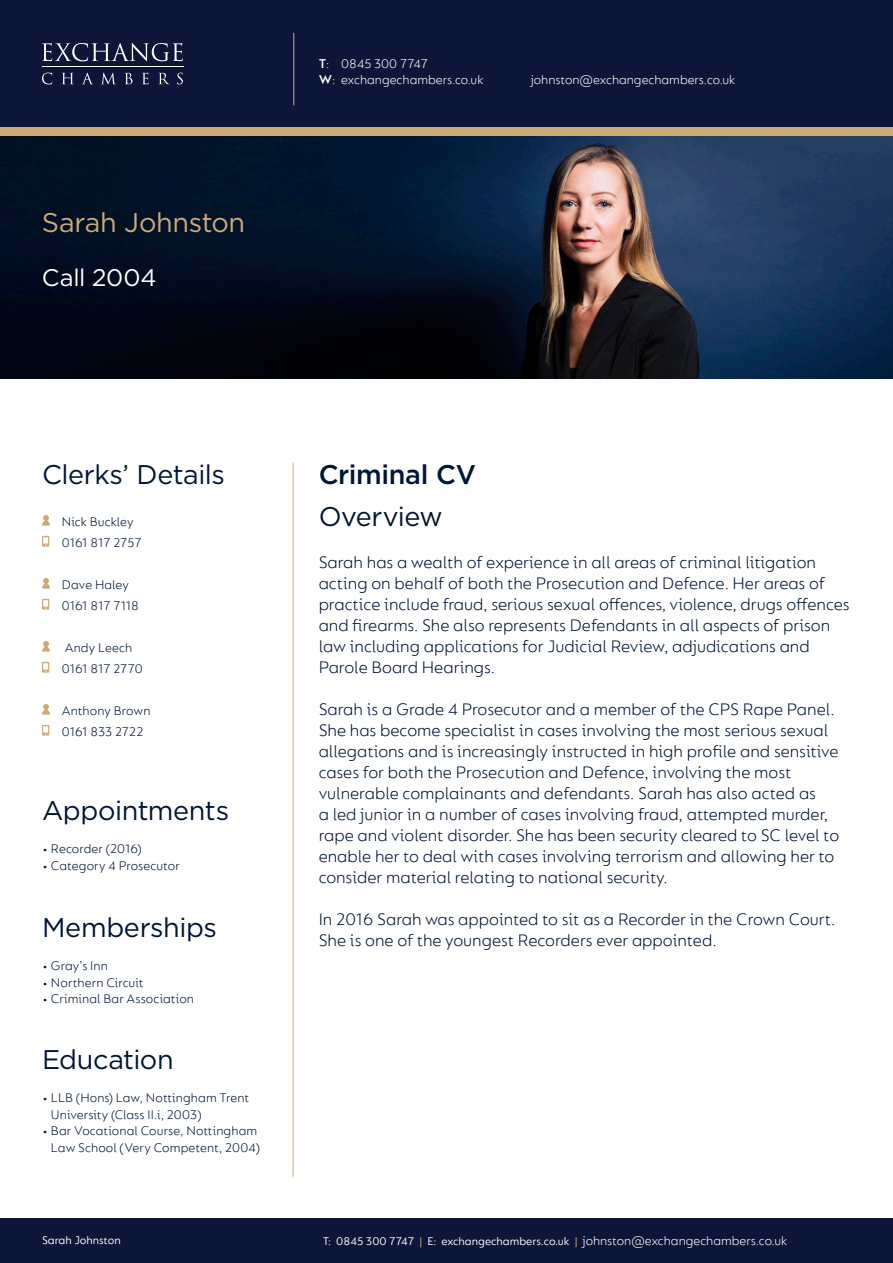
<style>
.page{position:relative;width:893px;height:1263px;background:#fff}
.page>*{position:absolute;margin:0;border:0;box-sizing:border-box;transform-origin:0 0}
.t1{font:27px "Gotham";letter-spacing:-.015em;color:#001537}
.t2{font:27px "Gotham";letter-spacing:-.015em;color:#cbaa76}
.t3{font:500 27px "Gotham";letter-spacing:-.01em;color:#001537}
.t4{font:24px "Gotham";letter-spacing:-.01em;color:#fff}
.t5{font:300 18px/21px "FS Lucas";color:#001537}
.t6{font:300 13.5px/21px "FS Lucas";letter-spacing:.005em;color:#001537}
.t7{font:300 13.5px/16.2px "FS Lucas";color:#fff}
.t8{font:12px "FS Lucas";color:#fff}
.s1{font-weight:600}
.s2{color:#cbaa76}
</style>
<div class="page">
<div style="left:0;top:64px;width:893px;height:72px;background:#cbaa76"></div>
<div style="left:0;top:0;width:893px;height:127px;background:#0d1638"></div>
<div style="left:0;top:1219px;width:893px;height:44px;background:#0d1638"></div>
<hr style="left:42px;top:67px;width:142px;height:1px;background:#fff">
<svg style="left:42px;top:43px;width:141px;height:18px"></svg>
<svg style="left:42px;top:73px;width:10px;height:11px"></svg>
<svg style="left:62px;top:73px;width:11px;height:11px"></svg>
<svg style="left:82px;top:73px;width:11px;height:11px"></svg>
<svg style="left:102px;top:73px;width:13px;height:11px"></svg>
<svg style="left:125px;top:73px;width:8px;height:11px"></svg>
<svg style="left:142px;top:73px;width:7px;height:11px"></svg>
<svg style="left:159px;top:73px;width:10px;height:11px"></svg>
<svg style="left:177px;top:73px;width:6px;height:11px"></svg>
<hr style="left:293px;top:33px;width:1px;height:73px;background:#cbaa76">
<hr style="left:293px;top:463px;width:1px;height:714px;background:#cbaa76">
<img style="left:0;top:136px;width:893px;height:242px">
<svg style="left:42px;top:536px;width:7px;height:11px"></svg>
<svg style="left:42px;top:599px;width:7px;height:11px"></svg>
<svg style="left:42px;top:662px;width:7px;height:11px"></svg>
<svg style="left:42px;top:515px;width:8px;height:11px"></svg>
<svg style="left:42px;top:578px;width:8px;height:11px"></svg>
<svg style="left:42px;top:641px;width:8px;height:11px"></svg>
<svg style="left:42px;top:725px;width:7px;height:11px"></svg>
<svg style="left:42px;top:704px;width:8px;height:11px"></svg>
<p class="t2" style="left:42px;top:205px;width:205px">Sarah Johnston</p>
<p class="t4" style="left:42px;top:262px;width:116px">Call 2004</p>
<p class="t7" style="left:319px;top:55px;width:166px"><span class="s1">T</span>: 0845 300 7747<br><span class="s1">W</span>: exchangechambers.co.uk</p>
<p class="t7" style="left:531px;top:71px;width:206px">johnston@exchangechambers.co.uk</p>
<p class="t1" style="left:42px;top:457px;width:184px">Clerks’ Details</p>
<p class="t6" style="left:62px;top:510px;width:81px">Nick Buckley<br>0161 817 2757</p>
<p class="t6" style="left:62px;top:573px;width:78px">Dave Haley<br>0161 817 7118</p>
<p class="t6" style="left:62px;top:636px;width:82px">Andy Leech<br>0161 817 2770</p>
<p class="t6" style="left:62px;top:699px;width:90px">Anthony Brown<br>0161 833 2722</p>
<p class="t1" style="left:42px;top:793px;width:189px">Appointments</p>
<p class="t6" style="left:42px;top:838px;width:101px">• Recorder (2016)</p>
<p class="t6" style="left:42px;top:854px;width:139px">• Category 4 Prosecutor</p>
<p class="t1" style="left:42px;top:910px;width:176px">Memberships</p>
<p class="t6" style="left:42px;top:955px;width:67px">• Gray’s Inn</p>
<p class="t6" style="left:42px;top:971px;width:103px">• Northern Circuit</p>
<p class="t6" style="left:42px;top:988px;width:154px">• Criminal Bar Association</p>
<p class="t1" style="left:42px;top:1042px;width:133px">Education</p>
<p class="t6" style="left:51px;top:1089px;width:200px;line-height:16.5px;text-indent:-9px">• LLB (Hons) Law, Nottingham Trent<br>University (Class II.i, 2003)</p>
<p class="t6" style="left:42px;top:1122px;width:220px;line-height:16.5px;text-align:right">• Bar Vocational Course, Nottingham<br>Law School (Very Competent, 2004)</p>
<p class="t3" style="left:319px;top:456px;width:159px">Criminal CV</p>
<p class="t1" style="left:319px;top:499px;width:126px">Overview</p>
<p class="t5" style="left:319px;top:551px;width:533px">Sarah has a wealth of experience in all areas of criminal litigation acting on behalf of both the Prosecution and Defence. Her areas of practice include fraud, serious sexual offences, violence, drugs offences and firearms. She also represents Defendants in all aspects of prison law including applications for Judicial Review, adjudications and Parole Board Hearings.</p>
<p class="t5" style="left:319px;top:698px;width:522px">Sarah is a Grade 4 Prosecutor and a member of the CPS Rape Panel.<br>She has become specialist in cases involving the most serious sexual allegations and is increasingly instructed in high profile and sensitive cases for both the Prosecution and Defence, involving the most vulnerable complainants and defendants. Sarah has also acted as<br>a led junior in a number of cases involving fraud, attempted murder, rape and violent disorder. She has been security cleared to SC level to enable her to deal with cases involving terrorism and allowing her to consider material relating to national security.</p>
<p class="t5" style="left:319px;top:908px;width:518px">In 2016 Sarah was appointed to sit as a Recorder in the Crown Court.<br>She is one of the youngest Recorders ever appointed.</p>
<p class="t7" style="left:583px;top:1233px;width:206px">johnston@exchangechambers.co.uk</p>
<p class="t8" style="left:42px;top:1233px;width:80px">Sarah Johnston</p>
<p class="t8" style="left:323px;top:1235px;width:256px">T: 0845 300 7747 <span class="s2">|</span> E: exchangechambers.co.uk <span class="s2">|</span></p>
</div>
